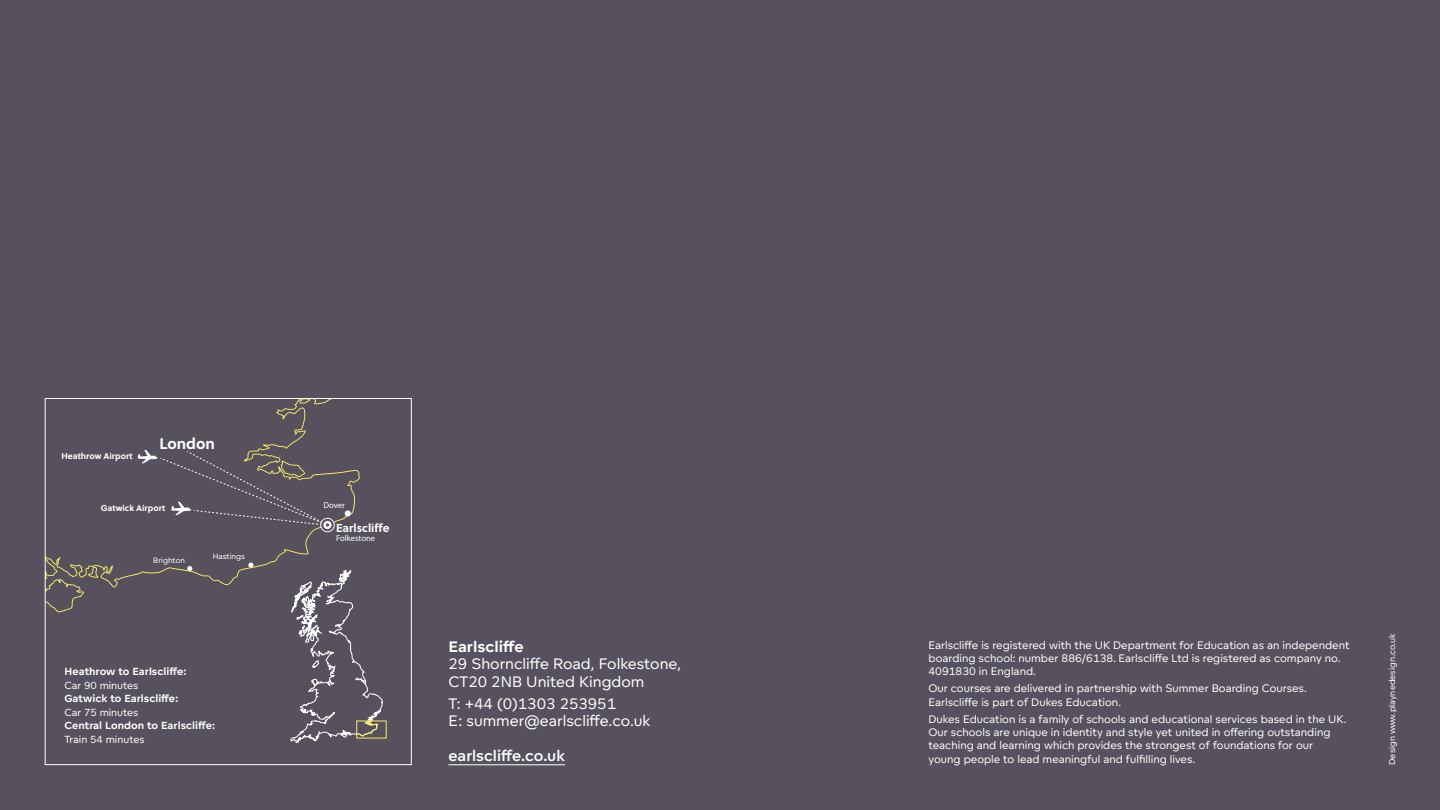
<style>
.page{position:relative;width:1440px;height:810px;background:#56515c}
.page>*{position:absolute;margin:0;border:0;box-sizing:border-box;transform-origin:0 0}
.t1{font:700 15.3px "Soleil";color:#fff}
.t2{font:15px/17.5px "Foundry Unie VF";color:#fff}
.t3{font:600 15px "Foundry Unie";color:#fff}
.t4{font:700 11.48px "Soleil";color:#fff}
.t5{font:10.8px/13.4px "Foundry Unie VF";color:#fff}
.t6{font:700 10.12px "Foundry Unie";color:#fff}
.t7{font:10.12px "Foundry Unie";color:#fff}
.t8{font:700 8.62px "Soleil";color:#fff}
.t9{font:8.62px "Soleil";color:#fff}
.t10{font:8.55px "Foundry Unie VF";color:#fff}
.t11{font:7.65px "Foundry Unie";color:#fff}
</style>
<div class="page">
<svg style="left:47px;top:400px;width:313px;height:213px"></svg>
<svg style="left:248px;top:563px;width:5px;height:5px"></svg>
<svg style="left:187px;top:566px;width:5px;height:5px"></svg>
<div style="left:345px;top:510px;width:6px;height:7px;background:#fff;border-radius:50%"></div>
<svg style="left:138px;top:450px;width:197px;height:82px"></svg>
<div style="left:45px;top:398px;width:367px;height:367px;border:1px solid #fff"></div>
<svg style="left:291px;top:570px;width:91px;height:173px"></svg>
<div style="left:356px;top:721px;width:31px;height:18px;border:1px solid #f5eb67"></div>
<hr style="left:448px;top:764px;width:117px;height:1px;background:#fff">
<p class="t8" style="left:61px;top:449px;width:73px">Heathrow Airport</p>
<h1 class="t1" style="left:160px;top:432px;width:57px">London</h1>
<p class="t8" style="left:101px;top:501px;width:66px">Gatwick Airport</p>
<p class="t11" style="left:153px;top:555px;width:33px">Brighton</p>
<p class="t11" style="left:213px;top:551px;width:34px">Hastings</p>
<p class="t6" style="left:64px;top:665px;width:123px">Heathrow to Earlscliffe:</p>
<p class="t7" style="left:64px;top:679px;width:75px">Car 90 minutes</p>
<p class="t6" style="left:64px;top:692px;width:115px">Gatwick to Earlscliffe:</p>
<p class="t7" style="left:64px;top:706px;width:75px">Car 75 minutes</p>
<p class="t6" style="left:64px;top:719px;width:152px">Central London to Earlscliffe:</p>
<p class="t7" style="left:64px;top:733px;width:82px">Train 54 minutes</p>
<p class="t9" style="left:323px;top:500px;width:23px">Dover</p>
<p class="t9" style="left:336px;top:533px;width:41px">Folkestone</p>
<p class="t4" style="left:336px;top:519px;width:55px">Earlscliffe</p>
<h2 class="t2" style="left:448px;top:638px;width:234px">Earlscliffe<br>29 Shorncliffe Road, Folkestone,<br>CT20 2NB United Kingdom</h2>
<h2 class="t2" style="left:448px;top:694px;width:203px">T: +44 (0)1303 253951<br>E: summer@earlscliffe.co.uk</h2>
<h2 class="t3" style="left:448px;top:746px;width:118px">earlscliffe.co.uk</h2>
<p class="t5" style="left:928px;top:638px;width:423px">Earlscliffe is registered with the UK Department for Education as an independent boarding school: number 886/6138. Earlscliffe Ltd is registered as company no.<br>4091830 in England.</p>
<p class="t5" style="left:928px;top:682px;width:380px">Our courses are delivered in partnership with Summer Boarding Courses.<br>Earlscliffe is part of Dukes Education.</p>
<p class="t5" style="left:928px;top:712px;width:420px">Dukes Education is a family of schools and educational services based in the UK.<br>Our schools are unique in identity and style yet united in offering outstanding teaching and learning which provides the strongest of foundations for our young people to lead meaningful and fulfilling lives.</p>
<p class="t10" style="left:1387px;top:765px;width:133px;rotate:-90deg">Design www.playnedesign.co.uk</p>
</div>
